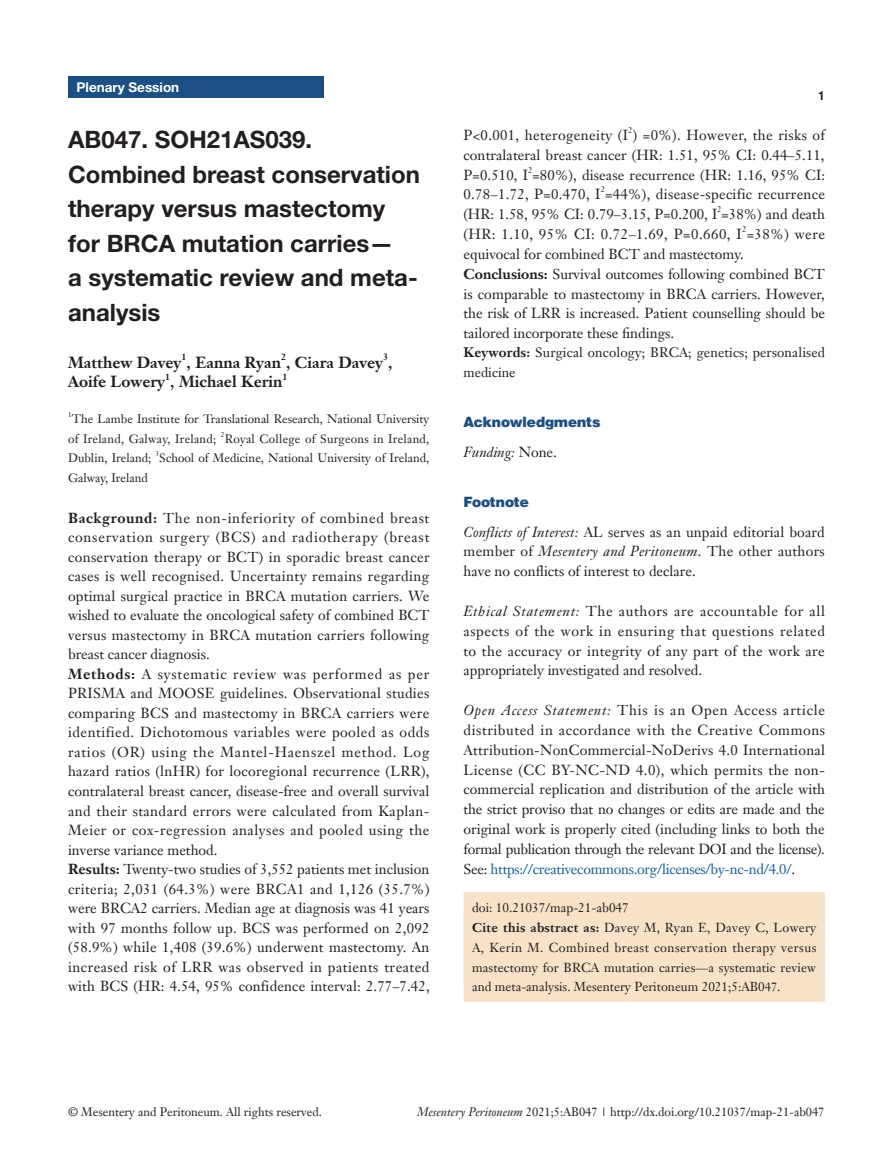
<style>
.page{position:relative;width:893px;height:1170px;background:#fff}
.page>*{position:absolute;margin:0;border:0;box-sizing:border-box;transform-origin:0 0}
.t1{font:700 24px/34.5px "Helvetica Neue LT Pro";color:#231f20}
.t2{font:700 15.75px "Janson Text LT";color:#231f20}
.t3{font:14.25px/19.5px "Janson Text LT";letter-spacing:.015em;color:#231f20}
.t4{font:14.25px "Janson Text LT";letter-spacing:.035em;color:#231f20}
.t5{font:900 14.25px "Helvetica";color:#1c5085}
.t6{font:italic 14.25px "Janson Text LT";color:#231f20}
.t7{font:13.5px/19.8px "Janson Text LT";letter-spacing:.01em;color:#231f20}
.t8{font:700 13.5px "Helvetica Neue LT Pro";color:#fff}
.t9{font:12.75px/19.8px "Janson Text LT";letter-spacing:.01em;color:#231f20}
.t10{font:12px/19.5px "Janson Text LT";color:#231f20}
.t11{font:12px "Janson Text LT";letter-spacing:.02em;color:#231f20}
.t12{font:700 12px "Helvetica";color:#231f20}
.t13{font:700 9.15px "Janson Text LT";color:#231f20}
.t14{font:8.25px "Janson Text LT";color:#231f20}
.t15{font:7.05px "Janson Text LT";color:#231f20}
.s1{font-weight:700}
.s2{font-style:normal}
.s3{font-style:italic}
.s4{color:#175d9e}
.s5{font-size:12px}
</style>
<div class="page">
<div style="left:463px;top:891px;width:362px;height:90px;background:#f9e3c8"></div>
<div style="left:463px;top:911px;width:362px;height:90px;background:#f9e3c8"></div>
<div style="left:68px;top:77px;width:255px;height:21px;background:#1c5085"></div>
<p class="t8" style="left:77px;top:79px;width:104px">Plenary Session</p>
<h1 class="t1" style="left:68px;top:122px;width:353px">AB047. SOH21AS039.<br>Combined breast conservation therapy versus mastectomy for BRCA mutation carries—<br>a systematic review and meta&shy;analysis</h1>
<p class="t2" style="left:68px;top:352px;width:326px">Matthew Davey , Eanna Ryan , Ciara Davey ,</p>
<p class="t13" style="left:181px;top:351px;width:7px">1</p>
<p class="t13" style="left:281px;top:351px;width:7px">2</p>
<p class="t13" style="left:383px;top:351px;width:7px">3</p>
<p class="t2" style="left:68px;top:371px;width:216px">Aoife Lowery , Michael Kerin</p>
<p class="t13" style="left:165px;top:370px;width:7px">1</p>
<p class="t13" style="left:283px;top:370px;width:7px">1</p>
<p class="t15" style="left:68px;top:410px;width:5px">1</p>
<p class="t10" style="left:68px;top:409px;width:363px;text-indent:4px">The Lambe Institute for Translational Research, National University of Ireland, Galway, Ireland;</p>
<p class="t15" style="left:221px;top:430px;width:5px">2</p>
<p class="t11" style="left:225px;top:431px;width:206px">Royal College of Surgeons in Ireland,</p>
<p class="t10" style="left:68px;top:448px;width:85px">Dublin, Ireland;</p>
<p class="t15" style="left:156px;top:449px;width:5px">3</p>
<p class="t10" style="left:159px;top:448px;width:272px">School of Medicine, National University of Ireland,</p>
<p class="t10" style="left:68px;top:467px;width:81px">Galway, Ireland</p>
<p class="t3" style="left:68px;top:508px;width:363px"><span class="s1">Background:</span> The non-inferiority of combined breast conservation surgery (BCS) and radiotherapy (breast conservation therapy or BCT) in sporadic breast cancer cases is well recognised. Uncertainty remains regarding optimal surgical practice in BRCA mutation carriers. We wished to evaluate the oncological safety of combined BCT versus mastectomy in BRCA mutation carriers following breast cancer diagnosis.<br><span class="s1">Methods:</span> A systematic review was performed as per PRISMA and MOOSE guidelines. Observational studies comparing BCS and mastectomy in BRCA carriers were identified. Dichotomous variables were pooled as odds ratios (OR) using the Mantel-Haenszel method. Log hazard ratios (lnHR) for locoregional recurrence (LRR), contralateral breast cancer, disease-free and overall survival and their standard errors were calculated from Kaplan-Meier or cox-regression analyses and pooled using the inverse variance method.<br><span class="s1">Results:</span> Twenty-two studies of 3,552 patients met inclusion criteria; 2,031 (64.3%) were BRCA1 and 1,126 (35.7%) were BRCA2 carriers. Median age at diagnosis was 41 years with 97 months follow up. BCS was performed on 2,092 (58.9%) while 1,408 (39.6%) underwent mastectomy. An increased risk of LRR was observed in patients treated with BCS (HR: 4.54, 95% confidence interval: 2.77–7.42,</p>
<p class="t12" style="left:818px;top:88px;width:8px">1</p>
<p class="t14" style="left:628px;top:125px;width:6px">2</p>
<p class="t3" style="left:463px;top:145px;width:363px">contralateral breast cancer (HR: 1.51, 95% CI: 0.44–5.11,<br>P=0.510, I =80%), disease recurrence (HR: 1.16, 95% CI:</p>
<p class="t3" style="left:463px;top:125px;width:363px">P&lt;0.001, heterogeneity (I ) =0%). However, the risks of</p>
<p class="t14" style="left:528px;top:164px;width:6px">2</p>
<p class="t3" style="left:463px;top:184px;width:363px">0.78–1.72, P=0.470, I =44%), disease-specific recurrence</p>
<p class="t14" style="left:601px;top:184px;width:6px">2</p>
<p class="t3" style="left:463px;top:204px;width:363px">(HR: 1.58, 95% CI: 0.79–3.15, P=0.200, I =38%) and death</p>
<p class="t14" style="left:717px;top:204px;width:6px">2</p>
<p class="t4" style="left:463px;top:225px;width:363px">(HR: 1.10, 95% CI: 0.72–1.69, P=0.660, I =38%) were</p>
<p class="t14" style="left:742px;top:224px;width:6px">2</p>
<p class="t3" style="left:463px;top:244px;width:363px">equivocal for combined BCT and mastectomy.<br><span class="s1">Conclusions:</span> Survival outcomes following combined BCT is comparable to mastectomy in BRCA carriers. However, the risk of LRR is increased. Patient counselling should be tailored incorporate these findings.</p>
<p class="t7" style="left:463px;top:342px;width:363px"><span class="s1">Keywords:</span> Surgical oncology; BRCA; genetics; personalised medicine</p>
<p class="t5" style="left:463px;top:413px;width:139px">Acknowledgments</p>
<p class="t6" style="left:463px;top:443px;width:95px">Funding: <span class="s2">None.</span></p>
<p class="t5" style="left:463px;top:492px;width:67px">Footnote</p>
<p class="t3" style="left:463px;top:521px;width:363px;text-align:justify"><span class="s3">Conflicts of Interest:</span> AL serves as an unpaid editorial board member of <span class="s3">Mesentery and Peritoneum</span>. The other authors have no conflicts of interest to declare.</p>
<p class="t3" style="left:463px;top:601px;width:363px;text-align:justify"><span class="s3">Ethical Statement:</span> The authors are accountable for all aspects of the work in ensuring that questions related to the accuracy or integrity of any part of the work are appropriately investigated and resolved.</p>
<p class="t3" style="left:463px;top:700px;width:363px;text-align:justify"><span class="s3">Open Access Statement:</span> This is an Open Access article distributed in accordance with the Creative Commons Attribution-NonCommercial-NoDerivs 4.0 International License (CC BY-NC-ND 4.0), which permits the non&shy;commercial replication and distribution of the article with the strict proviso that no changes or edits are made and the original work is properly cited (including links to both the formal publication through the relevant DOI and the license).<br>See: <span class="s4">https://creativecommons.org/licenses/by-nc-nd/4.0/</span>.</p>
<p class="t9" style="left:472px;top:897px;width:346px">doi: 10.21037/map-21-ab047<br><span class="s1">Cite this abstract as:</span> Davey M, Ryan E, Davey C, Lowery A, Kerin M. Combined breast conservation therapy versus mastectomy for BRCA mutation carries—a systematic review and meta-analysis. Mesentery Peritoneum 2021;5:AB0<span class="s5">47</span>.</p>
<p class="t10" style="left:68px;top:1102px;width:255px">© Mesentery and Peritoneum. All rights reserved.</p>
<p class="t10" style="left:417px;top:1102px;width:409px"><span class="s3">Mesentery Peritoneum</span> 2021;5:AB047 | http://dx.doi.org/10.21037/map-21-ab047</p>
</div>
